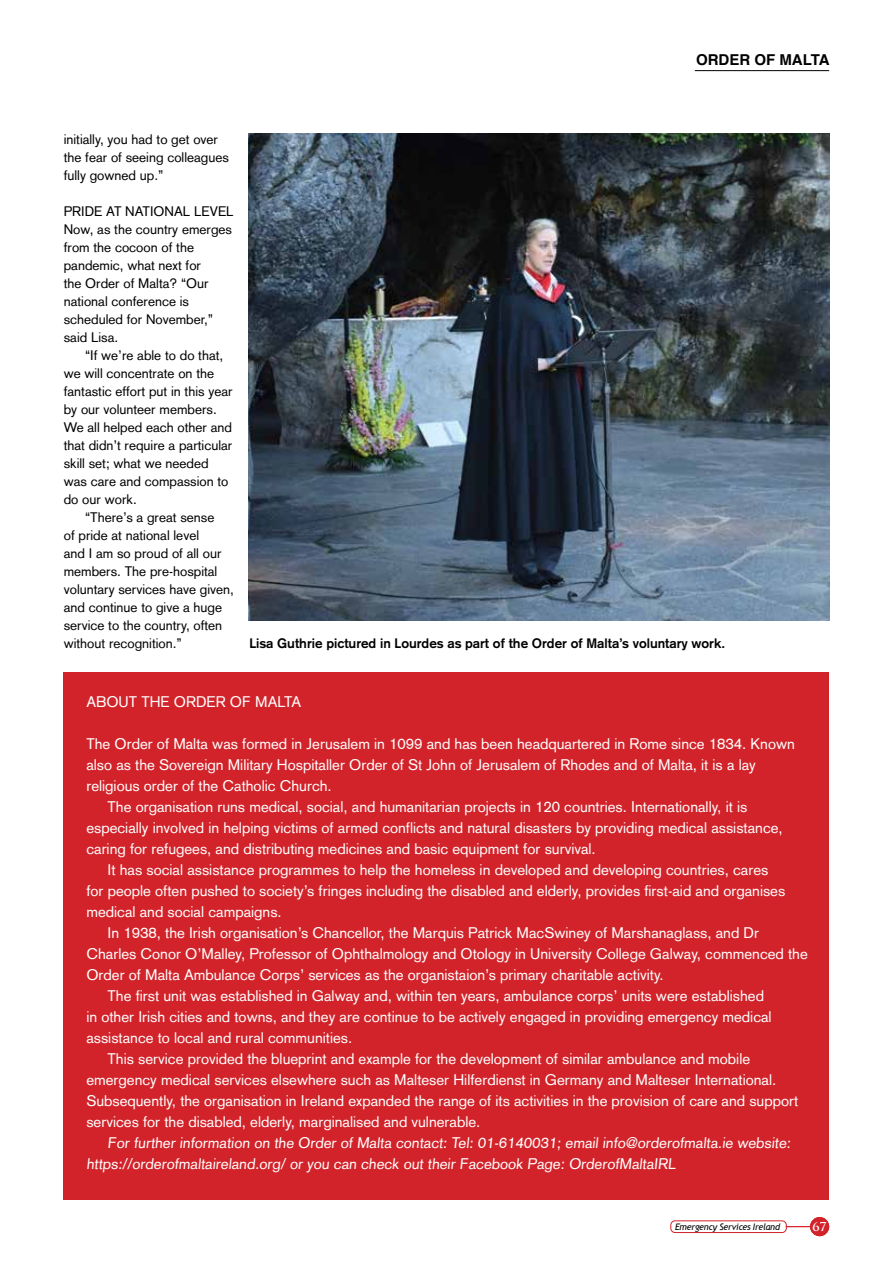
<style>
.page{position:relative;width:893px;height:1263px;background:#fff}
.page>*{position:absolute;margin:0;border:0;box-sizing:border-box;transform-origin:0 0}
.t1{font:15px "Akzidenz Grotesk";color:#fff}
.t2{font:700 15px "Helvetica";color:#000}
.t3{font:13.5px/18px "Akzidenz Grotesk";color:#000}
.t4{font:700 13.5px "Akzidenz Grotesk";color:#000}
.t5{font:700 12px "Trajan Pro";color:#fff}
.t6{font:italic 9px "Trebuchet MS";letter-spacing:-.025em;color:#000}
</style>
<div class="page">
<hr style="left:695px;top:70px;width:134px;height:1px;background:#000">
<div style="left:670px;top:1220px;width:117px;height:13px;border:1px solid #d2232a;border-radius:4px"></div>
<div style="left:810px;top:1217px;width:19px;height:19px;background:#d2232a;border-radius:50%"></div>
<svg style="left:786px;top:1226px;width:24px;height:1px"></svg>
<div style="left:64px;top:672px;width:765px;height:527px;background:#d2232a"></div>
<img style="left:248px;top:133px;width:581px;height:488px">
<p class="t2" style="left:696px;top:48px;width:135px">ORDER OF MALTA</p>
<p class="t3" style="left:64px;top:130px;width:167px">initially, you had to get over the fear of seeing colleagues fully gowned up.”</p>
<p class="t3" style="left:64px;top:202px;width:171px">PRIDE AT NATIONAL LEVEL<br>Now, as the country emerges from the cocoon of the pandemic, what next for<br>the Order of Malta? “Our national conference is scheduled for November,” said Lisa.</p>
<p class="t3" style="left:64px;top:346px;width:170px;text-indent:21px">“If we’re able to do that, we will concentrate on the fantastic effort put in this year by our volunteer members.<br>We all helped each other and that didn’t require a particular skill set; what we needed was care and compassion to do our work.</p>
<p class="t3" style="left:64px;top:508px;width:172px;text-indent:21px">“There’s a great sense<br>of pride at national level<br>and I am so proud of all our members. The pre-hospital voluntary services have given, and continue to give a huge service to the country, often without recognition.”</p>
<p class="t4" style="left:250px;top:635px;width:477px">Lisa Guthrie pictured in Lourdes as part of the Order of Malta’s voluntary work.</p>
<p class="t1" style="left:86px;top:693px;width:216px">ABOUT THE ORDER OF MALTA</p>
<p class="t1" style="left:86px;top:735px;width:710px">The Order of Malta was formed in Jerusalem in 1099 and has been headquartered in Rome since 1834. Known</p>
<p class="t1" style="left:86px;top:756px;width:671px">also as the Sovereign Military Hospitaller Order of St John of Jerusalem of Rhodes and of Malta, it is a lay</p>
<p class="t1" style="left:86px;top:777px;width:247px">religious order of the Catholic Church.</p>
<p class="t1" style="left:108px;top:798px;width:641px">The organisation runs medical, social, and humanitarian projects in 120 countries. Internationally, it is</p>
<p class="t1" style="left:86px;top:819px;width:698px">especially involved in helping victims of armed conflicts and natural disasters by providing medical assistance,</p>
<p class="t1" style="left:86px;top:840px;width:511px">caring for refugees, and distributing medicines and basic equipment for survival.</p>
<p class="t1" style="left:108px;top:861px;width:662px">It has social assistance programmes to help the homeless in developed and developing countries, cares</p>
<p class="t1" style="left:86px;top:882px;width:700px">for people often pushed to society’s fringes including the disabled and elderly, provides first-aid and organises</p>
<p class="t1" style="left:86px;top:903px;width:197px">medical and social campaigns.</p>
<p class="t1" style="left:108px;top:924px;width:653px">In 1938, the Irish organisation’s Chancellor, the Marquis Patrick MacSwiney of Marshanaglass, and Dr</p>
<p class="t1" style="left:86px;top:945px;width:723px">Charles Conor O’Malley, Professor of Ophthalmology and Otology in University College Galway, commenced the</p>
<p class="t1" style="left:86px;top:966px;width:579px">Order of Malta Ambulance Corps’ services as the organistaion’s primary charitable activity.</p>
<p class="t1" style="left:108px;top:987px;width:658px">The first unit was established in Galway and, within ten years, ambulance corps’ units were established</p>
<p class="t1" style="left:86px;top:1008px;width:687px">in other Irish cities and towns, and they are continue to be actively engaged in providing emergency medical</p>
<p class="t1" style="left:86px;top:1029px;width:267px">assistance to local and rural communities.</p>
<p class="t1" style="left:108px;top:1050px;width:644px">This service provided the blueprint and example for the development of similar ambulance and mobile</p>
<p class="t1" style="left:86px;top:1071px;width:691px">emergency medical services elsewhere such as Malteser Hilferdienst in Germany and Malteser International.</p>
<p class="t1" style="left:86px;top:1092px;width:713px">Subsequently, the organisation in Ireland expanded the range of its activities in the provision of care and support</p>
<p class="t1" style="left:86px;top:1113px;width:396px">services for the disabled, elderly, marginalised and vulnerable.</p>
<p class="t1" style="left:108px;top:1134px;width:686px">For further information on the Order of Malta contact: Tel: 01-6140031; email info@orderofmalta.ie website:</p>
<p class="t1" style="left:86px;top:1155px;width:593px">https://orderofmaltaireland.org/ or you can check out their Facebook Page: OrderofMaltaIRL</p>
<p class="t6" style="left:675px;top:1221px;width:107px">Emergency Services Ireland</p>
<p class="t5" style="left:812px;top:1219px;width:16px">67</p>
</div>
